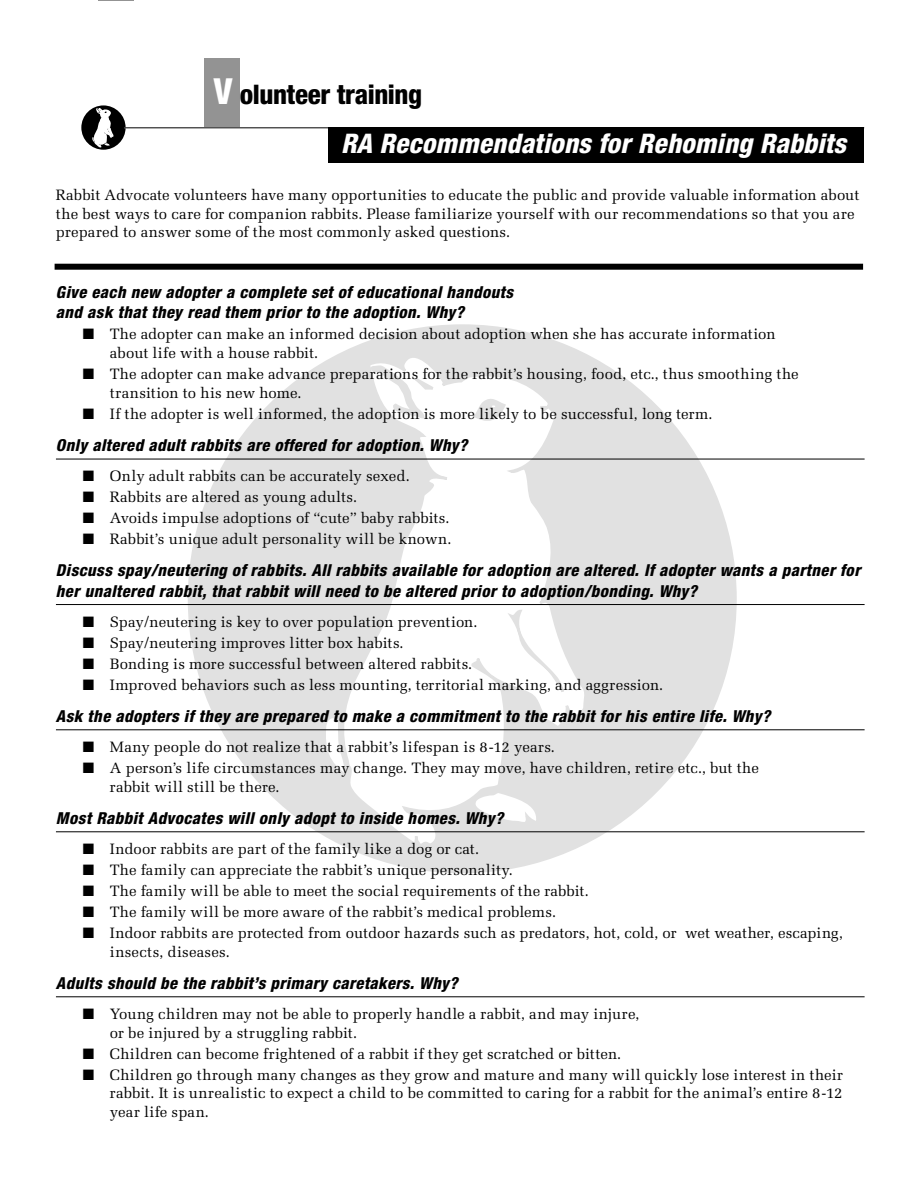
<style>
.page{position:relative;width:918px;height:1188px;background:#fff}
.page>*{position:absolute;margin:0;border:0;box-sizing:border-box;transform-origin:0 0}
.Head_1{font:italic 800 condensed 27px "Helvetica Neue";letter-spacing:.01em;color:#fff}
.Section{font:800 condensed 27px "Helvetica Neue";letter-spacing:-.015em;color:#000}
.Sub_Head_2{font:italic 800 condensed 16.5px/20.2px "Helvetica Neue";letter-spacing:.025em;color:#000}
.Ed_body__4_column{font:italic 800 condensed 16.5px/20.2px "Helvetica Neue";letter-spacing:.03em;color:#000}
.Ed_body__4_column-2{font:15px/18.8px "Melior";letter-spacing:.01em;color:#000}
.s1{font-size:36px;color:#fff}
</style>
<div class="page">
<svg style="left:188px;top:324px;width:549px;height:549px"></svg>
<svg style="left:472px;top:396px;width:36px;height:30px"></svg>
<svg style="left:368px;top:362px;width:74px;height:64px"></svg>
<div style="left:55px;top:264px;width:808px;height:6px;background:#000"></div>
<svg style="left:81px;top:105px;width:45px;height:45px"></svg>
<hr style="left:124px;top:127px;width:740px;height:1px;background:#000">
<hr style="left:56px;top:459px;width:809px;height:1px;background:#000">
<hr style="left:56px;top:604px;width:809px;height:1px;background:#000">
<hr style="left:56px;top:729px;width:809px;height:1px;background:#000">
<hr style="left:56px;top:831px;width:809px;height:1px;background:#000">
<hr style="left:56px;top:996px;width:809px;height:1px;background:#000">
<hr style="left:98px;top:0;width:35px;height:1px;background:#939393">
<div style="left:329px;top:128px;width:535px;height:35px;background:#000"></div>
<div style="left:204px;top:58px;width:36px;height:69px;background:#939393"></div>
<p class="Section" style="left:213px;top:78px;width:210px"><span class="s1">V</span> olunteer training</p>
<p class="Head_1" style="left:341px;top:126px;width:506px">RA Recommendations for Rehoming Rabbits</p>
<p class="Ed_body__4_column-2" style="left:56px;top:185px;width:805px">Rabbit Advocate volunteers have many opportunities to educate the public and provide valuable information about the best ways to care for companion rabbits. Please familiarize yourself with our recommendations so that you are prepared to answer some of the most commonly asked questions.</p>
<p class="Ed_body__4_column" style="left:56px;top:282px;width:459px">Give each new adopter a complete set of educational handouts and ask that they read them prior to the adoption. Why?</p>
<p class="Ed_body__4_column-2" style="left:110px;top:325px;width:667px">The adopter can make an informed decision about adoption when she has accurate information about life with a house rabbit.</p>
<p class="Ed_body__4_column-2" style="left:110px;top:365px;width:690px">The adopter can make advance preparations for the rabbit’s housing, food, etc., thus smoothing the transition to his new home.</p>
<p class="Ed_body__4_column-2" style="left:110px;top:404px;width:604px">If the adopter is well informed, the adoption is more likely to be successful, long term.</p>
<p class="Sub_Head_2" style="left:56px;top:435px;width:413px">Only altered adult rabbits are offered for adoption. Why?</p>
<p class="Ed_body__4_column-2" style="left:110px;top:467px;width:301px">Only adult rabbits can be accurately sexed.</p>
<p class="Ed_body__4_column-2" style="left:110px;top:488px;width:249px">Rabbits are altered as young adults.</p>
<p class="Ed_body__4_column-2" style="left:110px;top:509px;width:341px">Avoids impulse adoptions of “cute” baby rabbits.</p>
<p class="Ed_body__4_column-2" style="left:110px;top:530px;width:343px">Rabbit’s unique adult personality will be known.</p>
<p class="Sub_Head_2" style="left:56px;top:560px;width:806px">Discuss spay/neutering of rabbits. All rabbits available for adoption are altered. If adopter wants a partner for her unaltered rabbit, that rabbit will need to be altered prior to adoption/bonding. Why?</p>
<p class="Ed_body__4_column-2" style="left:110px;top:612px;width:369px">Spay/neutering is key to over population prevention.</p>
<p class="Ed_body__4_column-2" style="left:110px;top:633px;width:295px">Spay/neutering improves litter box habits.</p>
<p class="Ed_body__4_column-2" style="left:110px;top:654px;width:364px">Bonding is more successful between altered rabbits.</p>
<p class="Ed_body__4_column-2" style="left:110px;top:675px;width:555px">Improved behaviors such as less mounting, territorial marking, and aggression.</p>
<p class="Sub_Head_2" style="left:56px;top:706px;width:716px">Ask the adopters if they are prepared to make a commitment to the rabbit for his entire life. Why?</p>
<p class="Ed_body__4_column-2" style="left:110px;top:737px;width:447px">Many people do not realize that a rabbit’s lifespan is 8-12 years.</p>
<p class="Ed_body__4_column-2" style="left:110px;top:758px;width:651px">A person’s life circumstances may change. They may move, have children, retire etc., but the rabbit will still be there.</p>
<p class="Sub_Head_2" style="left:56px;top:808px;width:449px">Most Rabbit Advocates will only adopt to inside homes. Why?</p>
<p class="Ed_body__4_column-2" style="left:110px;top:839px;width:371px">Indoor rabbits are part of the family like a dog or cat.</p>
<p class="Ed_body__4_column-2" style="left:110px;top:860px;width:405px">The family can appreciate the rabbit’s unique personality.</p>
<p class="Ed_body__4_column-2" style="left:110px;top:881px;width:481px">The family will be able to meet the social requirements of the rabbit.</p>
<p class="Ed_body__4_column-2" style="left:110px;top:902px;width:448px">The family will be more aware of the rabbit’s medical problems.</p>
<p class="Ed_body__4_column-2" style="left:110px;top:923px;width:735px">Indoor rabbits are protected from outdoor hazards such as predators, hot, cold, or wet weather, escaping, insects, diseases.</p>
<p class="Sub_Head_2" style="left:56px;top:973px;width:403px">Adults should be the rabbit’s primary caretakers. Why?</p>
<p class="Ed_body__4_column-2" style="left:110px;top:1004px;width:531px">Young children may not be able to properly handle a rabbit, and may injure, or be injured by a struggling rabbit.</p>
<p class="Ed_body__4_column-2" style="left:110px;top:1044px;width:513px">Children can become frightened of a rabbit if they get scratched or bitten.</p>
<p class="Ed_body__4_column-2" style="left:110px;top:1065px;width:735px;text-align:justify">Children go through many changes as they grow and mature and many will quickly lose interest in their rabbit. It is unrealistic to expect a child to be committed to caring for a rabbit for the animal’s entire 8-12 year life span.</p>
</div>
